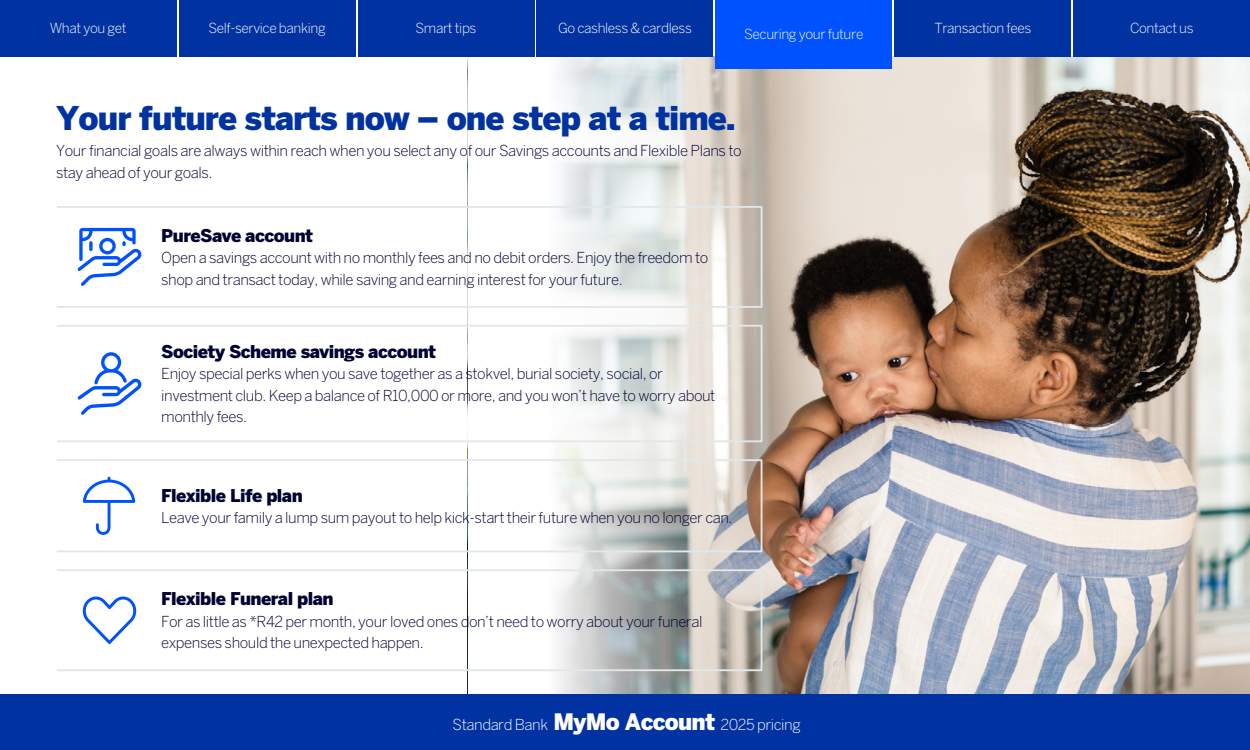
<style>
.page{position:relative;width:1250px;height:750px;background:#fff}
.page>*{position:absolute;margin:0;border:0;box-sizing:border-box;transform-origin:0 0}
.t1{font:900 32.5px "Benton Sans";letter-spacing:-.03em;color:#0033a1}
.t2{font:900 17.5px "Benton Sans";letter-spacing:-.03em;color:#003}
.t3{font:300 15px/21.2px "Benton Sans";letter-spacing:-.03em;color:#003}
.t4{font:300 15px "Benton Sans";letter-spacing:-.03em;color:#fff}
.t5{font:300 13.75px "Benton Sans";letter-spacing:-.03em;color:#fff}
.s1{font-weight:900;font-size:22.5px}
</style>
<div class="page">
<img style="left:821px;top:56px;width:429px;height:638px">
<svg style="left:468px;top:0;width:353px;height:694px"></svg>
<div style="left:0;top:694px;width:1250px;height:56px;background:#0033a1"></div>
<div style="left:57px;top:206px;width:706px;height:102px;border:2px solid #e2e7e9"></div>
<div style="left:57px;top:459px;width:706px;height:93px;border:2px solid #e2e7e9"></div>
<div style="left:57px;top:325px;width:706px;height:117px;border:2px solid #e2e7e9"></div>
<div style="left:57px;top:569px;width:706px;height:102px;border:2px solid #e2e7e9"></div>
<svg style="left:77px;top:352px;width:65px;height:63px"></svg>
<svg style="left:77px;top:228px;width:65px;height:58px"></svg>
<svg style="left:83px;top:597px;width:53px;height:47px"></svg>
<svg style="left:83px;top:477px;width:52px;height:58px"></svg>
<div style="left:0;top:0;width:176px;height:56px;background:#0033a1"></div>
<div style="left:179px;top:0;width:176px;height:56px;background:#0033a1"></div>
<div style="left:358px;top:0;width:176px;height:56px;background:#0033a1"></div>
<div style="left:1074px;top:0;width:176px;height:56px;background:#0033a1"></div>
<div style="left:895px;top:0;width:176px;height:56px;background:#0033a1"></div>
<div style="left:537px;top:0;width:176px;height:56px;background:#0033a1"></div>
<div style="left:716px;top:0;width:176px;height:69px;background:#0052ff"></div>
<p class="t5" style="left:50px;top:20px;width:78px">What you get</p>
<p class="t5" style="left:209px;top:20px;width:119px">Self-service banking</p>
<p class="t5" style="left:416px;top:20px;width:62px">Smart tips</p>
<p class="t5" style="left:558px;top:20px;width:135px">Go cashless &amp; cardless</p>
<p class="t5" style="left:744px;top:20px;width:121px">Securing your future</p>
<p class="t5" style="left:934px;top:20px;width:99px">Transaction fees</p>
<p class="t5" style="left:1130px;top:20px;width:65px">Contact us</p>
<h1 class="t1" style="left:56px;top:99px;width:681px">Your future starts now – one step at a time.</h1>
<p class="t3" style="left:56px;top:140px;width:687px">Your financial goals are always within reach when you select any of our Savings accounts and Flexible Plans to stay ahead of your goals.</p>
<p class="t2" style="left:161px;top:225px;width:153px">PureSave account</p>
<p class="t3" style="left:161px;top:246px;width:549px;line-height:22.5px">Open a savings account with no monthly fees and no debit orders. Enjoy the freedom to shop and transact today, while saving and earning interest for your future.</p>
<p class="t2" style="left:161px;top:341px;width:276px">Society Scheme savings account</p>
<p class="t3" style="left:161px;top:363px;width:556px">Enjoy special perks when you save together as a stokvel, burial society, social, or investment club. Keep a balance of R10,000 or more, and you won’t have to worry about monthly fees.</p>
<p class="t2" style="left:161px;top:485px;width:143px">Flexible Life plan</p>
<p class="t3" style="left:161px;top:507px;width:573px">Leave your family a lump sum payout to help kick-start their future when you no longer can.</p>
<p class="t2" style="left:161px;top:589px;width:174px">Flexible Funeral plan</p>
<p class="t3" style="left:161px;top:610px;width:543px">For as little as *R42 per month, your loved ones don’t need to worry about your funeral expenses should the unexpected happen.</p>
<p class="t4" style="left:453px;top:716px;width:350px">Standard Bank <span class="s1">MyMo Account</span> 2025 pricing</p>
</div>
